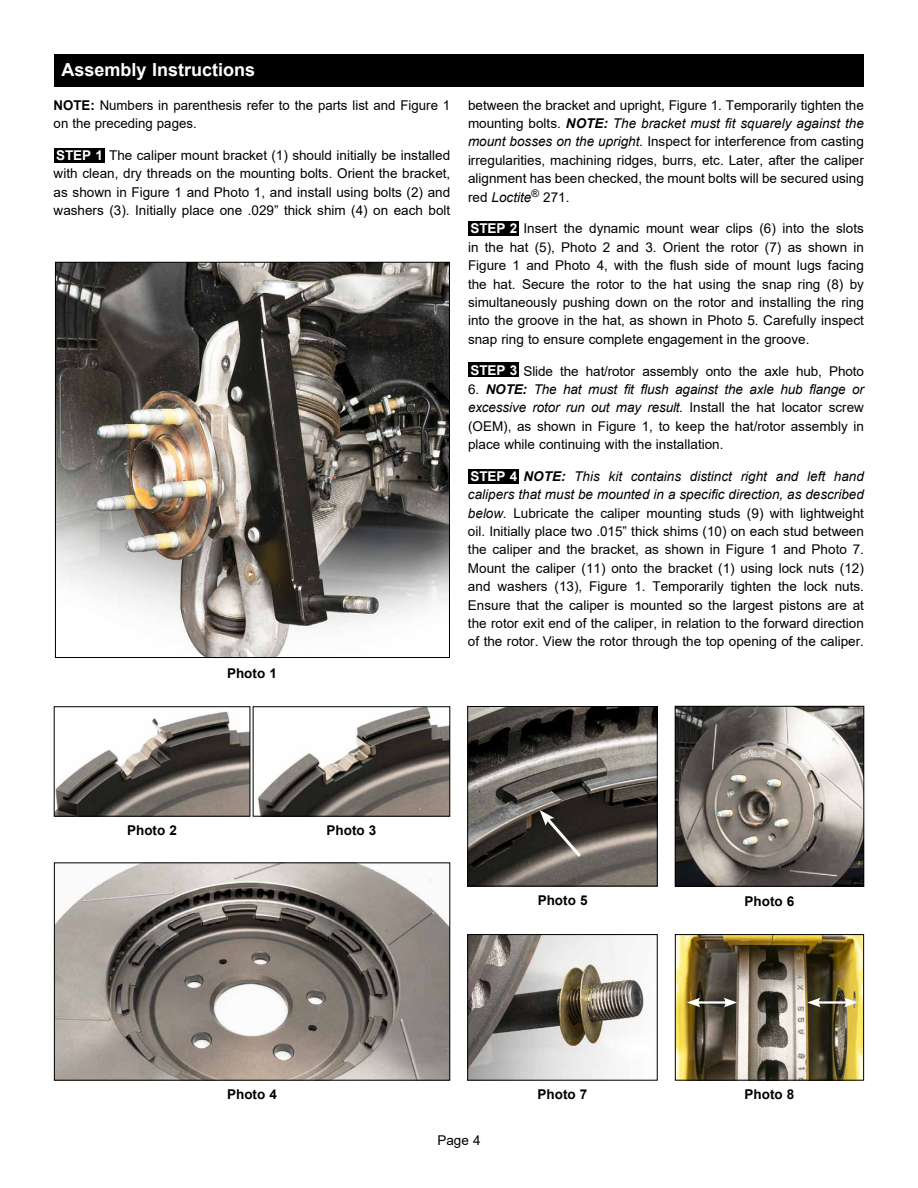
<style>
.page{position:relative;width:918px;height:1188px;background:#fff}
.page>*{position:absolute;margin:0;border:0;box-sizing:border-box;transform-origin:0 0}
.t1{font:700 18px "Arial";color:#fff}
.t2{font:13.5px/18.3px "Arial";color:#000;text-align:justify}
.t3{font:700 13.5px "Arial";color:#000}
.t4{font:700 13.5px "Arial";color:#fff}
.s1{font-weight:700}
.s2{font-weight:700;font-style:italic}
.s3{font-style:italic}
</style>
<div class="page">
<div style="left:54px;top:54px;width:810px;height:32px;background:#000"></div>
<img style="left:677px;top:708px;width:185px;height:176px">
<div style="left:675px;top:706px;width:189px;height:180px;border:1px solid #000"></div>
<img style="left:57px;top:264px;width:391px;height:392px">
<div style="left:55px;top:262px;width:395px;height:396px;border:1px solid #000"></div>
<img style="left:677px;top:936px;width:185px;height:143px">
<div style="left:675px;top:934px;width:189px;height:147px;border:1px solid #000"></div>
<hr style="left:696px;top:1001px;width:32px;height:3px;background:#fff">
<svg style="left:687px;top:998px;width:13px;height:9px"></svg>
<svg style="left:724px;top:998px;width:13px;height:9px"></svg>
<hr style="left:817px;top:1001px;width:31px;height:3px;background:#fff">
<svg style="left:807px;top:998px;width:14px;height:9px"></svg>
<svg style="left:844px;top:998px;width:13px;height:9px"></svg>
<img style="left:469px;top:708px;width:187px;height:176px">
<div style="left:467px;top:706px;width:191px;height:180px;border:1px solid #000"></div>
<img style="left:469px;top:936px;width:175px;height:143px">
<div style="left:467px;top:934px;width:191px;height:147px;border:1px solid #000"></div>
<img style="left:56px;top:711px;width:192px;height:104px">
<div style="left:54px;top:706px;width:196px;height:111px;border:1px solid #000"></div>
<svg style="left:540px;top:810px;width:44px;height:50px;background:#524e49"></svg>
<img style="left:256px;top:708px;width:192px;height:107px">
<div style="left:253px;top:706px;width:197px;height:111px;border:1px solid #000"></div>
<img style="left:56px;top:864px;width:392px;height:215px">
<div style="left:54px;top:862px;width:396px;height:219px;border:1px solid #000"></div>
<div style="left:54px;top:148px;width:50px;height:15px;background:#000"></div>
<div style="left:468px;top:221px;width:51px;height:15px;background:#000"></div>
<div style="left:468px;top:363px;width:51px;height:14px;background:#000"></div>
<div style="left:468px;top:469px;width:51px;height:15px;background:#000"></div>
<h1 class="t1" style="left:62px;top:57px;width:195px">Assembly Instructions</h1>
<p class="t2" style="left:54px;top:96px;width:398px"><span class="s1">NOTE:</span> Numbers in parenthesis refer to the parts list and Figure 1 on the preceding pages.</p>
<p class="t2" style="left:54px;top:146px;width:398px;text-indent:55px">The caliper mount bracket (1) should initially be installed with clean, dry threads on the mounting bolts. Orient the bracket, as shown in Figure 1 and Photo 1, and install using bolts (2) and washers (3). Initially place one .029” thick shim (4) on each bolt</p>
<p class="t4" style="left:56px;top:146px;width:48px">STEP 1</p>
<p class="t3" style="left:227px;top:664px;width:51px">Photo 1</p>
<p class="t2" style="left:468px;top:96px;width:397px">between the bracket and upright, Figure 1. Temporarily tighten the mounting bolts. <span class="s2">NOTE:</span> <span class="s3">The bracket must fit squarely against the mount bosses on the upright.</span> Inspect for interference from casting irregularities, machining ridges, burrs, etc. Later, after the caliper alignment has been checked, the mount bolts will be secured using red <span class="s3">Loctite</span><sup>®</sup> 271.</p>
<p class="t2" style="left:468px;top:220px;width:397px;text-indent:55px">Insert the dynamic mount wear clips (6) into the slots in the hat (5), Photo 2 and 3. Orient the rotor (7) as shown in Figure 1 and Photo 4, with the flush side of mount lugs facing the hat. Secure the rotor to the hat using the snap ring (8) by simultaneously pushing down on the rotor and installing the ring into the groove in the hat, as shown in Photo 5. Carefully inspect snap ring to ensure complete engagement in the groove.</p>
<p class="t2" style="left:524px;top:362px;width:342px">Slide the hat/rotor assembly onto the axle hub, Photo</p>
<p class="t2" style="left:468px;top:380px;width:398px">6. <span class="s2">NOTE:</span> <span class="s3">The hat must fit flush against the axle hub flange or excessive rotor run out may result.</span> Install the hat locator screw (OEM), as shown in Figure 1, to keep the hat/rotor assembly in place while continuing with the installation.</p>
<p class="t2" style="left:468px;top:467px;width:398px;text-indent:56px"><span class="s2">NOTE:</span> <span class="s3">This kit contains distinct right and left hand calipers that must be mounted in a specific direction, as described below.</span> Lubricate the caliper mounting studs (9) with lightweight oil. Initially place two .015” thick shims (10) on each stud between the caliper and the bracket, as shown in Figure 1 and Photo 7.<br>Mount the caliper (11) onto the bracket (1) using lock nuts (12) and washers (13), Figure 1. Temporarily tighten the lock nuts.<br>Ensure that the caliper is mounted so the largest pistons are at the rotor exit end of the caliper, in relation to the forward direction of the rotor. View the rotor through the top opening of the caliper.</p>
<p class="t4" style="left:470px;top:219px;width:48px">STEP 2</p>
<p class="t4" style="left:470px;top:360px;width:48px">STEP 3</p>
<p class="t4" style="left:470px;top:467px;width:48px">STEP 4</p>
<p class="t3" style="left:127px;top:821px;width:51px">Photo 2</p>
<p class="t3" style="left:327px;top:821px;width:51px">Photo 3</p>
<p class="t3" style="left:538px;top:891px;width:51px">Photo 5</p>
<p class="t3" style="left:745px;top:892px;width:51px">Photo 6</p>
<p class="t3" style="left:227px;top:1085px;width:51px">Photo 4</p>
<p class="t3" style="left:538px;top:1085px;width:51px">Photo 7</p>
<p class="t3" style="left:745px;top:1085px;width:51px">Photo 8</p>
<p class="t2" style="left:437px;top:1131px;width:45px">Page 4</p>
</div>
